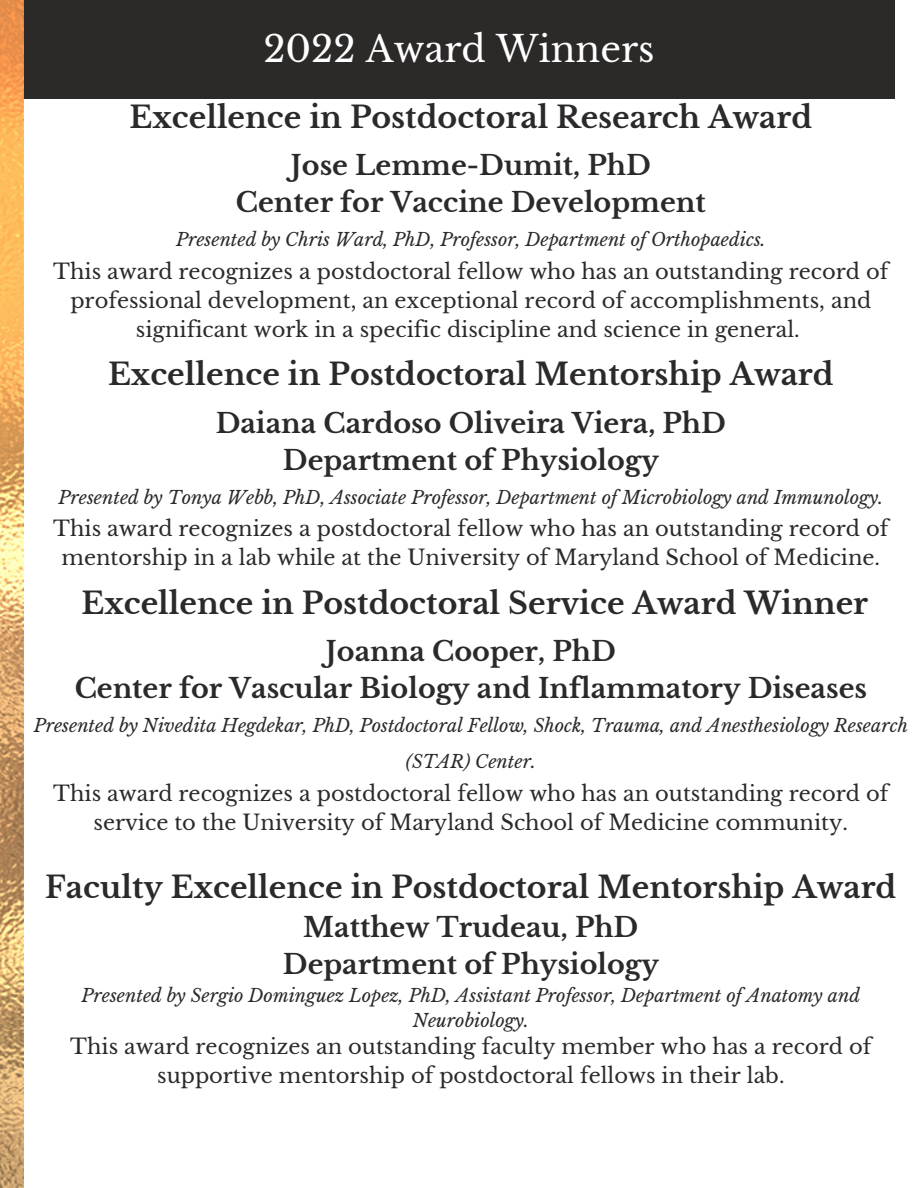
<style>
.page{position:relative;width:918px;height:1188px;background:#fff}
.page>*{position:absolute;margin:0;border:0;box-sizing:border-box;transform-origin:0 0}
.t1{font:36px "Libre Baskerville";color:#fff}
.t2{font:700 30px "Libre Baskerville";color:#2c2a29}
.t3{font:700 27px/37.2px "Libre Baskerville";color:#2c2a29;text-align:center}
.t4{font:21px/29.2px "Libre Baskerville";color:#2c2a29;text-align:center}
.t5{font:italic 18px/36px "Libre Baskerville";color:#2c2a29;text-align:center}
</style>
<div class="page">
<div style="left:0;top:0;width:894px;height:99px;background:#2c2a29"></div>
<img style="left:0;top:0;width:24px;height:1188px">
<h1 class="t1" style="left:263px;top:27px;width:393px">2022 Award Winners</h1>
<h2 class="t2" style="left:130px;top:99px;width:684px">Excellence in Postdoctoral Research Award</h2>
<p class="t3" style="left:236px;top:147px;width:471px">Jose Lemme-Dumit, PhD<br>Center for Vaccine Development</p>
<p class="t5" style="left:176px;top:222px;width:591px">Presented by Chris Ward, PhD, Professor, Department of Orthopaedics.</p>
<p class="t4" style="left:53px;top:257px;width:837px">This award recognizes a postdoctoral fellow who has an outstanding record of professional development, an exceptional record of accomplishments, and significant work in a specific discipline and science in general.</p>
<h2 class="t2" style="left:108px;top:356px;width:727px">Excellence in Postdoctoral Mentorship Award</h2>
<p class="t3" style="left:216px;top:405px;width:512px">Daiana Cardoso Oliveira Viera, PhD<br>Department of Physiology</p>
<p class="t5" style="left:59px;top:479px;width:826px">Presented by Tonya Webb, PhD, Associate Professor, Department of Microbiology and Immunology.</p>
<p class="t4" style="left:53px;top:514px;width:837px">This award recognizes a postdoctoral fellow who has an outstanding record of mentorship in a lab while at the University of Maryland School of Medicine.</p>
<h2 class="t2" style="left:82px;top:585px;width:788px">Excellence in Postdoctoral Service Award Winner</h2>
<p class="t3" style="left:75px;top:633px;width:794px">Joanna Cooper, PhD<br>Center for Vascular Biology and Inflammatory Diseases</p>
<p class="t5" style="left:34px;top:708px;width:876px">Presented by Nivedita Hegdekar, PhD, Postdoctoral Fellow, Shock, Trauma, and Anesthesiology Research (STAR) Center.</p>
<p class="t4" style="left:53px;top:779px;width:837px">This award recognizes a postdoctoral fellow who has an outstanding record of service to the University of Maryland School of Medicine community.</p>
<h2 class="t2" style="left:45px;top:869px;width:853px">Faculty Excellence in Postdoctoral Mentorship Award</h2>
<p class="t3" style="left:283px;top:909px;width:377px">Matthew Trudeau, PhD<br>Department of Physiology</p>
<p class="t5" style="left:82px;top:983px;width:780px;line-height:24.8px">Presented by Sergio Dominguez Lopez, PhD, Assistant Professor, Department of Anatomy and<br>Neurobiology.</p>
<p class="t4" style="left:70px;top:1032px;width:803px">This award recognizes an outstanding faculty member who has a record of supportive mentorship of postdoctoral fellows in their lab.</p>
</div>
